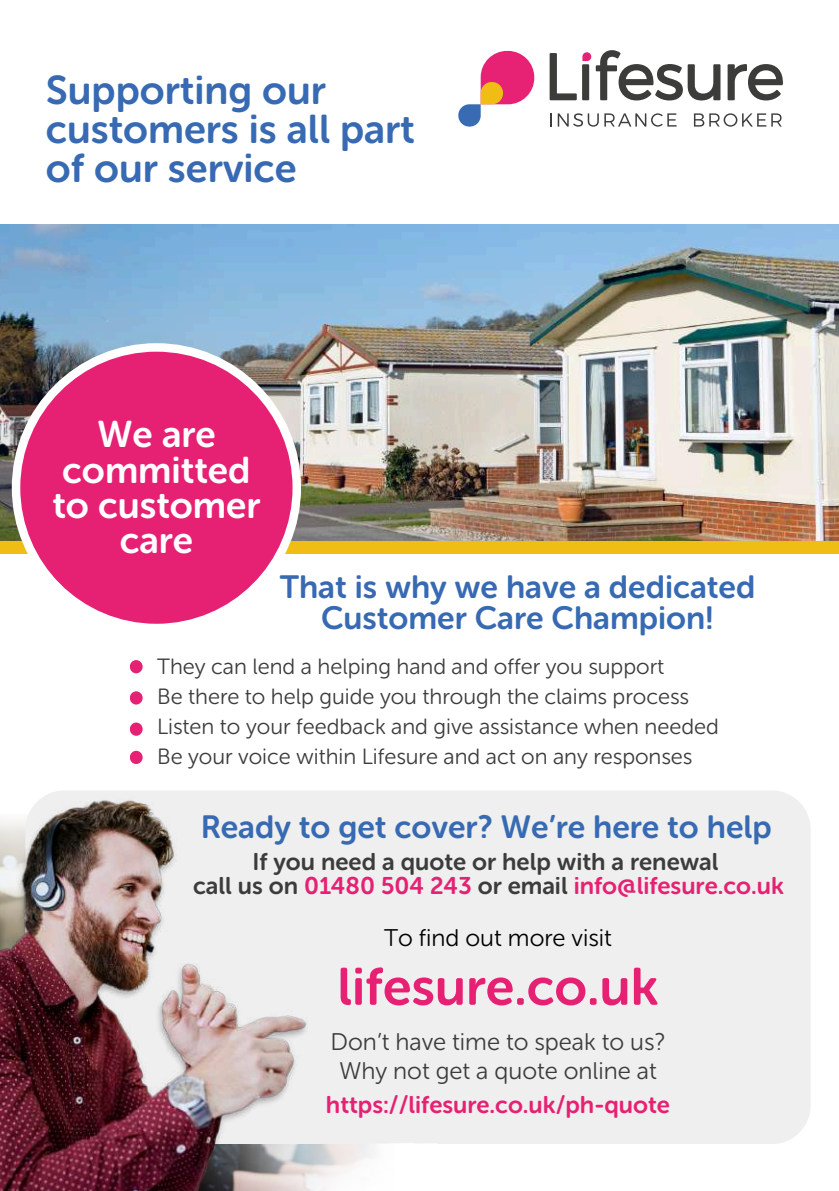
<style>
.page{position:relative;width:839px;height:1191px;background:#fff}
.page>*{position:absolute;margin:0;border:0;box-sizing:border-box;transform-origin:0 0}
.t1{font:52.4px "Museo Sans Rounded 700";color:#e62174}
.t2{font:40px/39px "Museo Sans Rounded 700";color:#376ab2}
.t3{font:37px/35.4px "Museo Sans Rounded 700";color:#fff;text-align:center}
.t4{font:32px/31.6px "Museo Sans Rounded 700";color:#376ab2;text-align:center}
.t5{font:24px/24px "Museo Sans Rounded 700";color:#3c3c3b;text-align:center}
.t6{font:24px/28.4px "Museo Sans Rounded 300";color:#3c3c3b;text-align:center}
.t7{font:24px "Museo Sans Rounded 700";color:#e62174}
.t8{font:24px "Museo Sans Rounded 300";color:#000}
.t9{font:22px/30px "Museo Sans Rounded 300";color:#3c3c3b}
.s1{color:#e62174}
</style>
<div class="page">
<div style="left:25px;top:790px;width:785px;height:354px;background:#efefef;border-radius:39px"></div>
<img style="left:0;top:790px;width:399px;height:401px">
<div style="left:130px;top:660px;width:13px;height:13px;background:#e62174;border-radius:50%"></div>
<div style="left:130px;top:691px;width:13px;height:14px;background:#e62174;border-radius:50%"></div>
<div style="left:130px;top:723px;width:13px;height:13px;background:#e62174;border-radius:50%"></div>
<div style="left:130px;top:751px;width:13px;height:13px;background:#e62174;border-radius:50%"></div>
<img style="left:0;top:225px;width:838px;height:316px">
<div style="left:0;top:541px;width:838px;height:13px;background:#efbd14"></div>
<div style="left:12px;top:343px;width:289px;height:289px;background:#fff;border-radius:50%"></div>
<div style="left:20px;top:352px;width:272px;height:272px;background:#e62174;border-radius:50%"></div>
<svg style="left:550px;top:113px;width:48px;height:14px"></svg>
<svg style="left:604px;top:113px;width:72px;height:14px"></svg>
<svg style="left:694px;top:113px;width:87px;height:14px"></svg>
<svg style="left:458px;top:51px;width:76px;height:76px"></svg>
<svg style="left:549px;top:53px;width:27px;height:47px"></svg>
<svg style="left:582px;top:50px;width:138px;height:50px"></svg>
<svg style="left:727px;top:64px;width:56px;height:36px"></svg>
<img style="left:271px;top:1144px;width:3px;height:47px">
<img style="left:274px;top:1144px;width:22px;height:47px">
<img style="left:296px;top:1144px;width:103px;height:47px">
<h2 class="t2" style="left:46px;top:71px;width:370px">Supporting our customers is all part of our service</h2>
<h3 class="t3" style="left:52px;top:417px;width:209px">We are committed to customer care</h3>
<h3 class="t4" style="left:280px;top:571px;width:477px">That is why we have a dedicated<br>Customer Care Champion!</h3>
<p class="t9" style="left:157px;top:652px;width:563px">They can lend a helping hand and offer you support<br>Be there to help guide you through the claims process Listen to your feedback and give assistance when needed Be your voice within Lifesure and act on any responses</p>
<h3 class="t4" style="left:201px;top:811px;width:572px">Ready to get cover? We’re here to help</h3>
<p class="t5" style="left:193px;top:850px;width:592px">If you need a quote or help with a renewal<br>call us on <span class="s1">01480 504 243</span> or email <span class="s1">info@lifesure.co.uk</span></p>
<p class="t8" style="left:384px;top:923px;width:229px">To find out more visit</p>
<h1 class="t1" style="left:337px;top:956px;width:322px">lifesure.co.uk</h1>
<p class="t6" style="left:330px;top:1028px;width:336px">Don’t have time to speak to us?<br>Why not get a quote online at</p>
<p class="t7" style="left:326px;top:1090px;width:345px">https://lifesure.co.uk/ph-quote</p>
</div>
